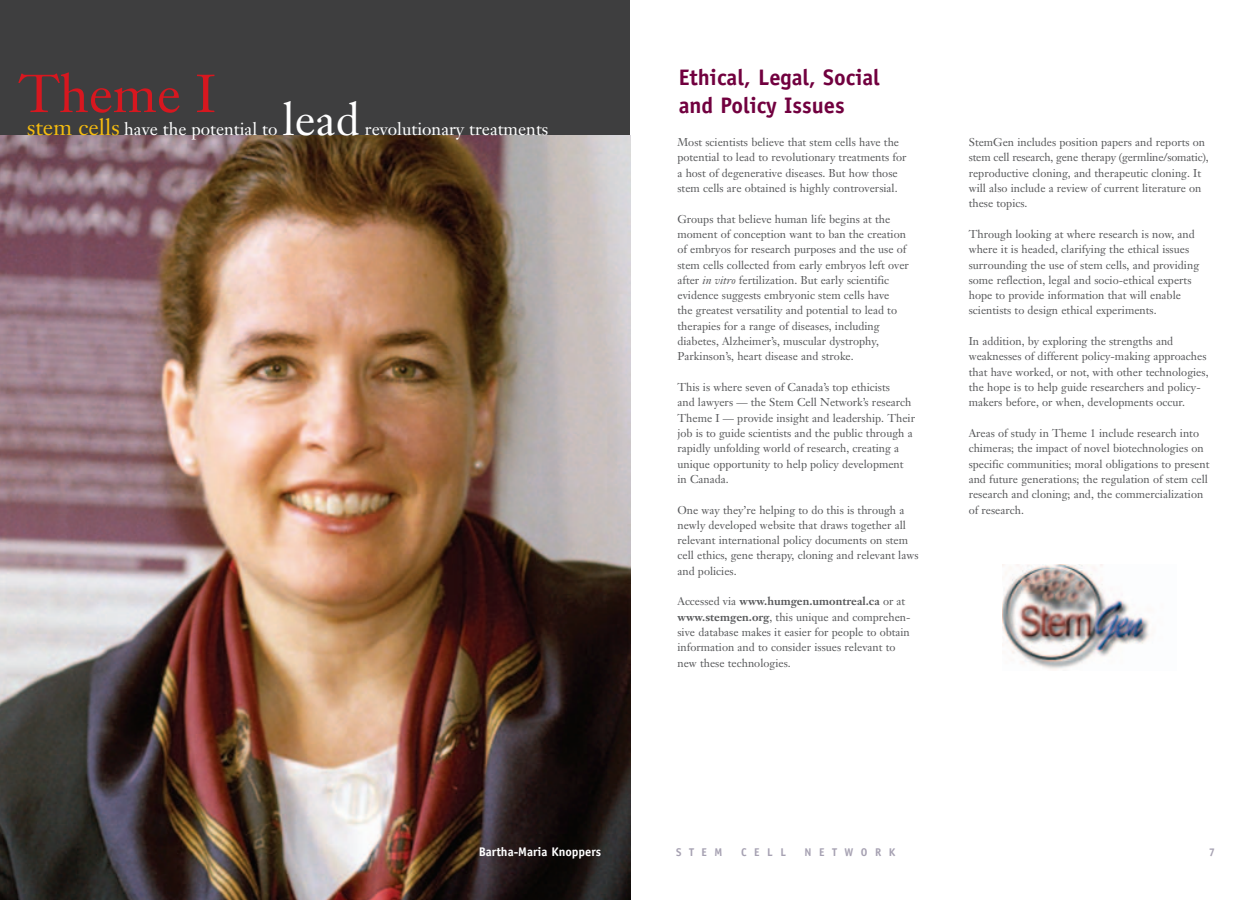
<style>
.page{position:relative;width:1260px;height:900px;background:#fff}
.page>*{position:absolute;margin:0;border:0;box-sizing:border-box;transform-origin:0 0}
.t1{font:52.5px "Janson Text";color:#d7171f}
.t2{font:45px "Janson Text";color:#fff}
.t3{font:700 22.5px/27.5px "Officina Sans";color:#71003f}
.t4{font:17.5px "Janson Text";color:#fff}
.t5{font:700 12.5px "Officina Sans";color:#fff}
.t6{font:11.25px/15.2px "Janson Text";color:#57585a}
.t7{font:700 11.25px "Officina Sans";letter-spacing:.665em;color:#a6a1b2}
.s1{font-size:22.5px;color:#f6bc0f}
.s2{font-style:italic}
.s3{font-weight:700}
</style>
<div class="page">
<div style="left:0;top:0;width:630px;height:135px;background:#3e3e3f"></div>
<img style="left:0;top:135px;width:630px;height:765px">
<img style="left:1002px;top:564px;width:148px;height:106px">
<h1 class="t1" style="left:19px;top:72px;width:198px">Theme I</h1>
<h3 class="t4" style="left:27px;top:121px;width:252px"><span class="s1">stem cells</span> have the potential to</h3>
<h2 class="t2" style="left:282px;top:101px;width:79px">lead</h2>
<h3 class="t4" style="left:365px;top:121px;width:185px">revolutionary treatments</h3>
<p class="t5" style="left:479px;top:847px;width:124px">Bartha-Maria Knoppers</p>
<h3 class="t3" style="left:679px;top:66px;width:203px">Ethical, Legal, Social and Policy Issues</h3>
<p class="t6" style="left:677px;top:136px;width:231px">Most scientists believe that stem cells have the potential to lead to revolutionary treatments for a host of degenerative diseases. But how those stem cells are obtained is highly controversial.</p>
<p class="t6" style="left:677px;top:212px;width:233px">Groups that believe human life begins at the moment of conception want to ban the creation of embryos for research purposes and the use of stem cells collected from early embryos left over after <span class="s2">in vitro</span> fertilization. But early scientific evidence suggests embryonic stem cells have<br>the greatest versatility and potential to lead to therapies for a range of diseases, including diabetes, Alzheimer’s, muscular dystrophy, Parkinson’s, heart disease and stroke.</p>
<p class="t6" style="left:677px;top:381px;width:239px">This is where seven of Canada’s top ethicists<br>and lawyers — the Stem Cell Network’s research Theme I — provide insight and leadership. Their job is to guide scientists and the public through a rapidly unfolding world of research, creating a unique opportunity to help policy development in Canada.</p>
<p class="t6" style="left:677px;top:503px;width:243px">One way they’re helping to do this is through a newly developed website that draws together all relevant international policy documents on stem cell ethics, gene therapy, cloning and relevant laws and policies.</p>
<p class="t6" style="left:677px;top:595px;width:235px">Accessed via <span class="s3">www.humgen.umontreal.ca</span> or at <span class="s3">www.stemgen.org</span>, this unique and comprehen&shy;sive database makes it easier for people to obtain information and to consider issues relevant to new these technologies.</p>
<p class="t6" style="left:969px;top:136px;width:242px">StemGen includes position papers and reports on stem cell research, gene therapy (germline/somatic), reproductive cloning, and therapeutic cloning. It will also include a review of current literature on these topics.</p>
<p class="t6" style="left:969px;top:227px;width:232px">Through looking at where research is now, and where it is headed, clarifying the ethical issues surrounding the use of stem cells, and providing some reflection, legal and socio-ethical experts hope to provide information that will enable scientists to design ethical experiments.</p>
<p class="t6" style="left:969px;top:335px;width:241px">In addition, by exploring the strengths and weaknesses of different policy-making approaches that have worked, or not, with other technologies, the hope is to help guide researchers and policy&shy;makers before, or when, developments occur.</p>
<p class="t6" style="left:969px;top:427px;width:242px">Areas of study in Theme 1 include research into chimeras; the impact of novel biotechnologies on specific communities; moral obligations to present and future generations; the regulation of stem cell research and cloning; and, the commercialization of research.</p>
<p class="t7" style="left:676px;top:847px;width:48px">STEM</p>
<p class="t7" style="left:741px;top:847px;width:46px">CELL</p>
<p class="t7" style="left:805px;top:847px;width:92px">NETWORK</p>
<p class="t7" style="left:1209px;top:847px;width:8px">7</p>
</div>
